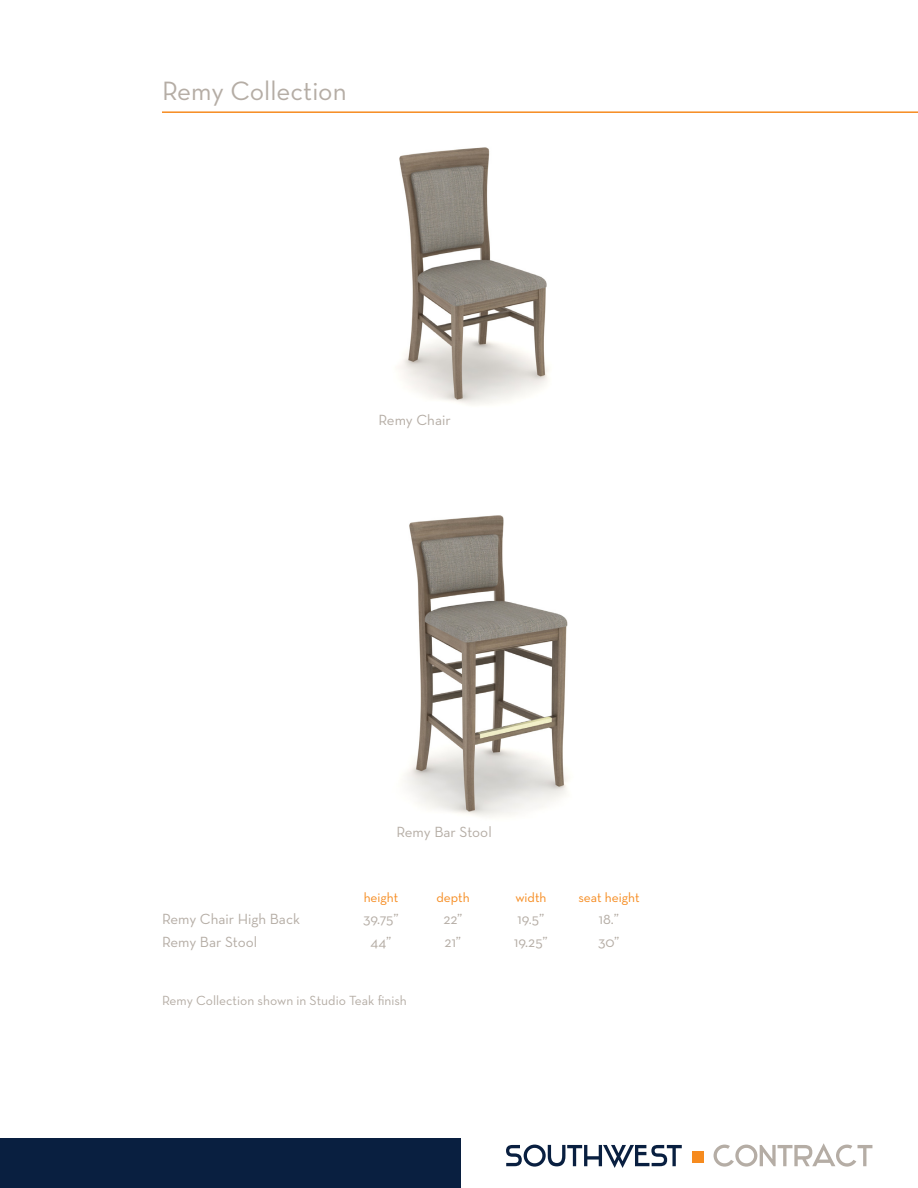
<style>
.page{position:relative;width:918px;height:1188px;background:#fff}
.page>*{position:absolute;margin:0;border:0;box-sizing:border-box;transform-origin:0 0}
.t1{font:27px "Neutra Text";color:#b5ada5}
.t2{font:15px "Neutra Text";color:#b5ada5}
.t3{font:13.5px "Neutra Text";color:#b5ada5}
.t4{font:13.5px "Neutra Text";color:#f68b1f}
</style>
<div class="page">
<hr style="left:162px;top:111px;width:756px;height:2px;background:#f68b1f">
<img style="left:398px;top:147px;width:151px;height:258px">
<img style="left:404px;top:515px;width:164px;height:302px">
<svg style="left:506px;top:1145px;width:176px;height:23px"></svg>
<div style="left:692px;top:1151px;width:11px;height:12px;background:#f68b1f"></div>
<svg style="left:714px;top:1143px;width:158px;height:24px"></svg>
<div style="left:0;top:1138px;width:460px;height:50px;background:#091f40"></div>
<p class="t1" style="left:162px;top:74px;width:186px">Remy Collection</p>
<p class="t2" style="left:378px;top:410px;width:74px">Remy Chair</p>
<p class="t2" style="left:396px;top:823px;width:97px">Remy Bar Stool</p>
<p class="t4" style="left:364px;top:889px;width:36px">height</p>
<p class="t4" style="left:436px;top:889px;width:35px">depth</p>
<p class="t4" style="left:515px;top:889px;width:33px">width</p>
<p class="t4" style="left:578px;top:889px;width:63px">seat height</p>
<p class="t2" style="left:162px;top:910px;width:139px">Remy Chair High Back</p>
<p class="t2" style="left:363px;top:910px;width:37px">39.75”</p>
<p class="t2" style="left:443px;top:910px;width:21px">22”</p>
<p class="t2" style="left:518px;top:910px;width:28px">19.5”</p>
<p class="t2" style="left:599px;top:910px;width:22px">18.”</p>
<p class="t2" style="left:162px;top:932px;width:97px">Remy Bar Stool</p>
<p class="t2" style="left:371px;top:932px;width:22px">44”</p>
<p class="t2" style="left:445px;top:932px;width:18px">21”</p>
<p class="t2" style="left:514px;top:932px;width:35px">19.25”</p>
<p class="t2" style="left:598px;top:932px;width:23px">30”</p>
<p class="t3" style="left:162px;top:992px;width:246px">Remy Collection shown in Studio Teak finish</p>
</div>
